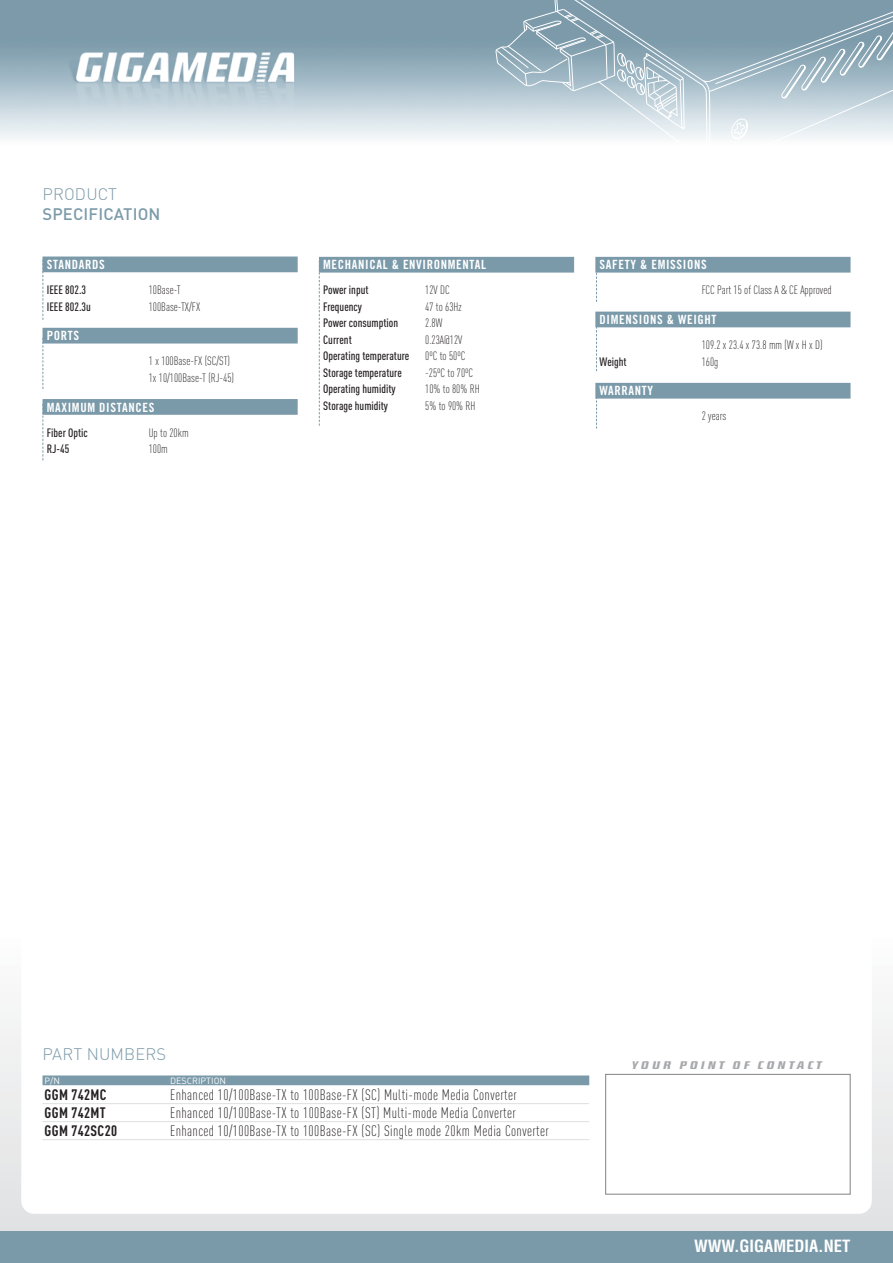
<style>
.page{position:relative;width:893px;height:1263px;background:#fff}
.page>*{position:absolute;margin:0;border:0;box-sizing:border-box;transform-origin:0 0}
.t1{font:300 16.5px "DIN";letter-spacing:.01em;color:#7b9aa9}
.t2{font:700 condensed 16.5px "Helvetica";color:#fff}
.t3{font:500 16.5px "DIN";letter-spacing:.01em;color:#7b9aa9}
.t4{font:300 condensed 15px "DINOT";letter-spacing:.025em;color:#231f20}
.t5{font:700 condensed 15px "DINOT";letter-spacing:.025em;color:#231f20}
.t6{font:12.75px "Trade Gothic Bold Cond Twenty";letter-spacing:.05em;color:#fff}
.t7{font:300 condensed 12px/16.5px "DINOT";color:#231f20}
.t8{font:500 condensed 12px "DINOT";color:#231f20}
.t9{font:italic 500 10.95px "District";letter-spacing:.3em;color:#a7a9ac}
.t10{font:9px "DIN Regular Alternate";color:#fff}
</style>
<div class="page">
<svg style="left:0;top:1010px;width:892px;height:221px;background:#e4e5e6"></svg>
<div style="left:0;top:1231px;width:892px;height:32px;background:#7b9aa9"></div>
<img style="left:0;top:0;width:496px;height:139px">
<div style="left:21px;top:267px;width:851px;height:947px;background:#fff;border-radius:13px"></div>
<svg style="left:496px;top:0;width:396px;height:139px;background:#aabec9"></svg>
<div style="left:605px;top:1074px;width:245px;height:121px;border:1px solid #808285"></div>
<div style="left:43px;top:257px;width:255px;height:15px;background:#7b9aa9"></div>
<div style="left:43px;top:328px;width:255px;height:16px;background:#7b9aa9"></div>
<div style="left:43px;top:399px;width:255px;height:16px;background:#7b9aa9"></div>
<div style="left:319px;top:257px;width:255px;height:16px;background:#7b9aa9"></div>
<svg style="left:43px;top:272px;width:1px;height:48px"></svg>
<svg style="left:43px;top:343px;width:1px;height:46px"></svg>
<svg style="left:43px;top:414px;width:1px;height:46px"></svg>
<svg style="left:596px;top:273px;width:1px;height:29px"></svg>
<svg style="left:596px;top:327px;width:1px;height:44px"></svg>
<svg style="left:596px;top:400px;width:1px;height:29px"></svg>
<div style="left:595px;top:257px;width:255px;height:16px;background:#7b9aa9"></div>
<div style="left:595px;top:312px;width:255px;height:15px;background:#7b9aa9"></div>
<div style="left:595px;top:383px;width:255px;height:16px;background:#7b9aa9"></div>
<svg style="left:319px;top:272px;width:1px;height:154px"></svg>
<div style="left:43px;top:1075px;width:546px;height:10px;background:#7b9aa9"></div>
<hr style="left:43px;top:1103px;width:546px;height:1px;background:#dedfe0">
<hr style="left:43px;top:1121px;width:546px;height:1px;background:#dedfe0">
<hr style="left:43px;top:1139px;width:546px;height:1px;background:#dedfe0">
<h1 class="t1" style="left:43px;top:188px;width:76px">PRODUCT</h1>
<h1 class="t3" style="left:43px;top:208px;width:119px">SPECIFICATION</h1>
<p class="t6" style="left:47px;top:260px;width:59px">STANDARDS</p>
<p class="t8" style="left:47px;top:286px;width:41px">IEEE 802.3</p>
<p class="t7" style="left:149px;top:283px;width:33px">10Base-T</p>
<p class="t8" style="left:47px;top:302px;width:46px">IEEE 802.3u</p>
<p class="t7" style="left:149px;top:299px;width:53px">100Base-TX/FX</p>
<p class="t6" style="left:47px;top:331px;width:34px">PORTS</p>
<p class="t7" style="left:149px;top:354px;width:87px">1 x 100Base-FX (SC/ST)<br>1x 10/100Base-T (RJ-45)</p>
<p class="t6" style="left:47px;top:402px;width:109px">MAXIMUM DISTANCES</p>
<p class="t8" style="left:47px;top:428px;width:43px">Fiber Optic</p>
<p class="t7" style="left:149px;top:425px;width:41px">Up to 20km</p>
<p class="t8" style="left:47px;top:445px;width:24px">RJ-45</p>
<p class="t7" style="left:149px;top:442px;width:21px">100m</p>
<p class="t6" style="left:323px;top:260px;width:164px">MECHANICAL &amp; ENVIRONMENTAL</p>
<p class="t8" style="left:323px;top:286px;width:47px">Power input</p>
<p class="t7" style="left:425px;top:283px;width:26px">12V DC</p>
<p class="t8" style="left:323px;top:302px;width:40px">Frequency</p>
<p class="t7" style="left:425px;top:300px;width:38px">47 to 63Hz</p>
<p class="t8" style="left:323px;top:319px;width:76px">Power consumption</p>
<p class="t7" style="left:425px;top:316px;width:19px">2.8W</p>
<p class="t8" style="left:323px;top:335px;width:30px">Current</p>
<p class="t7" style="left:425px;top:333px;width:39px">0.23A@12V</p>
<p class="t8" style="left:323px;top:352px;width:88px">Operating temperature</p>
<p class="t7" style="left:425px;top:349px;width:42px">0ºC to 50ºC</p>
<p class="t8" style="left:323px;top:368px;width:80px">Storage temperature</p>
<p class="t7" style="left:425px;top:366px;width:49px">-25ºC to 70ºC</p>
<p class="t8" style="left:323px;top:385px;width:74px">Operating humidity</p>
<p class="t7" style="left:425px;top:382px;width:56px">10% to 80% RH</p>
<p class="t8" style="left:323px;top:401px;width:66px">Storage humidity</p>
<p class="t7" style="left:425px;top:399px;width:52px">5% to 90% RH</p>
<p class="t6" style="left:600px;top:260px;width:109px">SAFETY &amp; EMISSIONS</p>
<p class="t7" style="left:702px;top:283px;width:131px">FCC Part 15 of Class A &amp; CE Approved</p>
<p class="t6" style="left:600px;top:315px;width:118px">DIMENSIONS &amp; WEIGHT</p>
<p class="t7" style="left:702px;top:338px;width:122px">109.2 x 23.4 x 73.8 mm (W x H x D)</p>
<p class="t8" style="left:600px;top:357px;width:29px">Weight</p>
<p class="t7" style="left:702px;top:354px;width:18px">160g</p>
<p class="t6" style="left:600px;top:386px;width:55px">WARRANTY</p>
<p class="t7" style="left:702px;top:409px;width:26px">2 years</p>
<h1 class="t1" style="left:43px;top:1048px;width:125px">PART NUMBERS</h1>
<p class="t10" style="left:45px;top:1077px;width:17px">P/N</p>
<p class="t10" style="left:170px;top:1077px;width:58px">DESCRIPTION</p>
<p class="t5" style="left:45px;top:1086px;width:64px">GGM 742MC</p>
<p class="t4" style="left:170px;top:1089px;width:348px">Enhanced 10/100Base-TX to 100Base-FX (SC) Multi-mode Media Converter</p>
<p class="t5" style="left:45px;top:1104px;width:63px">GGM 742MT</p>
<p class="t4" style="left:170px;top:1107px;width:347px">Enhanced 10/100Base-TX to 100Base-FX (ST) Multi-mode Media Converter</p>
<p class="t5" style="left:45px;top:1122px;width:74px">GGM 742SC20</p>
<p class="t4" style="left:170px;top:1125px;width:380px">Enhanced 10/100Base-TX to 100Base-FX (SC) Single mode 20km Media Converter</p>
<p class="t9" style="left:632px;top:1061px;width:191px">YOUR POINT OF CONTACT</p>
<h1 class="t2" style="left:694px;top:1239px;width:158px">WWW.GIGAMEDIA.NET</h1>
</div>
